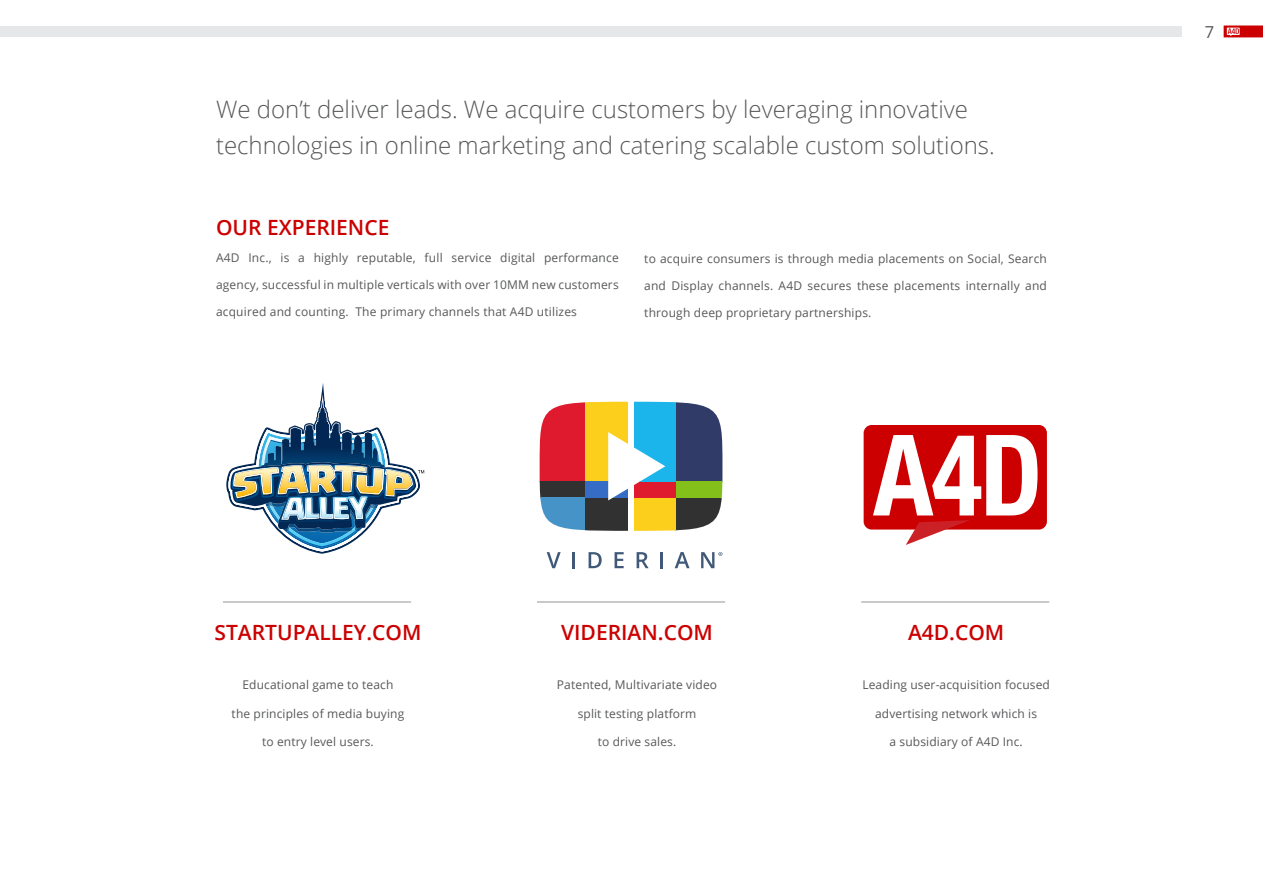
<style>
.page{position:relative;width:1263px;height:893px;background:#fff}
.page>*{position:absolute;margin:0;border:0;box-sizing:border-box;transform-origin:0 0}
.GOS_UnderTitleText{font:300 24px/36px "Open Sans";color:#57585a}
.GOS_TextTitle{font:600 21px "Open Sans";color:#c00}
.t1{font:16.5px "Open Sans";color:#57585a}
.t2{font:12px "Open Sans";letter-spacing:.015em;color:#57585a}
</style>
<div class="page">
<div style="left:0;top:26px;width:1181px;height:11px;background:#e6e7e9"></div>
<svg style="left:1223px;top:26px;width:40px;height:11px"></svg>
<div style="left:864px;top:425px;width:183px;height:105px;background:#c00;border-radius:8px"></div>
<svg style="left:873px;top:435px;width:164px;height:110px"></svg>
<hr style="left:861px;top:602px;width:188px;height:1px;background:#939598">
<svg style="left:226px;top:383px;width:198px;height:171px"></svg>
<hr style="left:223px;top:602px;width:188px;height:1px;background:#939598">
<svg style="left:547px;top:552px;width:14px;height:16px"></svg>
<hr style="left:572px;top:552px;width:3px;height:16px;background:#2c4769">
<svg style="left:589px;top:552px;width:13px;height:16px"></svg>
<svg style="left:614px;top:552px;width:10px;height:16px"></svg>
<svg style="left:637px;top:552px;width:12px;height:16px"></svg>
<hr style="left:660px;top:552px;width:3px;height:16px;background:#2c4769">
<svg style="left:675px;top:552px;width:14px;height:16px"></svg>
<svg style="left:701px;top:552px;width:21px;height:16px"></svg>
<svg style="left:676px;top:402px;width:46px;height:80px;background:#3f4a70"></svg>
<div style="left:676px;top:482px;width:46px;height:16px;background:#83c01a"></div>
<svg style="left:676px;top:498px;width:46px;height:33px;fill:#313131"></svg>
<div style="left:634px;top:482px;width:42px;height:16px;background:#e01a2e"></div>
<div style="left:634px;top:498px;width:42px;height:33px;background:#fccf1c"></div>
<svg style="left:634px;top:402px;width:42px;height:80px;fill:#1bb5ec"></svg>
<svg style="left:585px;top:402px;width:42px;height:79px;fill:#fccf1c"></svg>
<svg style="left:540px;top:402px;width:45px;height:79px;background:#e22b3d"></svg>
<div style="left:540px;top:481px;width:45px;height:17px;background:#313131"></div>
<svg style="left:585px;top:481px;width:42px;height:17px"></svg>
<div style="left:585px;top:498px;width:42px;height:33px;background:#313131"></div>
<svg style="left:540px;top:498px;width:45px;height:33px"></svg>
<hr style="left:537px;top:602px;width:188px;height:1px;background:#939598">
<p class="GOS_UnderTitleText" style="left:216px;top:91px;width:780px">We don’t deliver leads. We acquire customers by leveraging innovative technologies in online marketing and catering scalable custom solutions.</p>
<p class="GOS_TextTitle" style="left:216px;top:212px;width:175px">OUR EXPERIENCE</p>
<p class="t2" style="left:216px;top:249px;width:404px">A4D Inc., is a highly reputable, full service digital performance</p>
<p class="t2" style="left:216px;top:276px;width:404px">agency, successful in multiple verticals with over 10MM new customers</p>
<p class="t2" style="left:216px;top:303px;width:362px">acquired and counting. The primary channels that A4D utilizes</p>
<p class="t2" style="left:644px;top:250px;width:404px">to acquire consumers is through media placements on Social, Search</p>
<p class="t2" style="left:644px;top:277px;width:404px">and Display channels. A4D secures these placements internally and</p>
<p class="t2" style="left:644px;top:304px;width:229px">through deep proprietary partnerships.</p>
<p class="GOS_TextTitle" style="left:214px;top:617px;width:208px">STARTUPALLEY.COM</p>
<p class="t2" style="left:242px;top:676px;width:152px">Educational game to teach</p>
<p class="t2" style="left:232px;top:705px;width:174px">the principles of media buying</p>
<p class="t2" style="left:262px;top:733px;width:113px">to entry level users.</p>
<p class="GOS_TextTitle" style="left:561px;top:617px;width:153px">VIDERIAN.COM</p>
<p class="t2" style="left:557px;top:676px;width:162px">Patented, Multivariate video</p>
<p class="t2" style="left:578px;top:705px;width:120px">split testing platform</p>
<p class="t2" style="left:598px;top:733px;width:80px">to drive sales.</p>
<p class="GOS_TextTitle" style="left:908px;top:617px;width:98px">A4D.COM</p>
<p class="t2" style="left:862px;top:676px;width:189px">Leading user-acquisition focused</p>
<p class="t2" style="left:875px;top:705px;width:163px">advertising network which is</p>
<p class="t2" style="left:889px;top:733px;width:135px">a subsidiary of A4D Inc.</p>
<h3 class="t1" style="left:1205px;top:20px;width:11px">7</h3>
</div>
